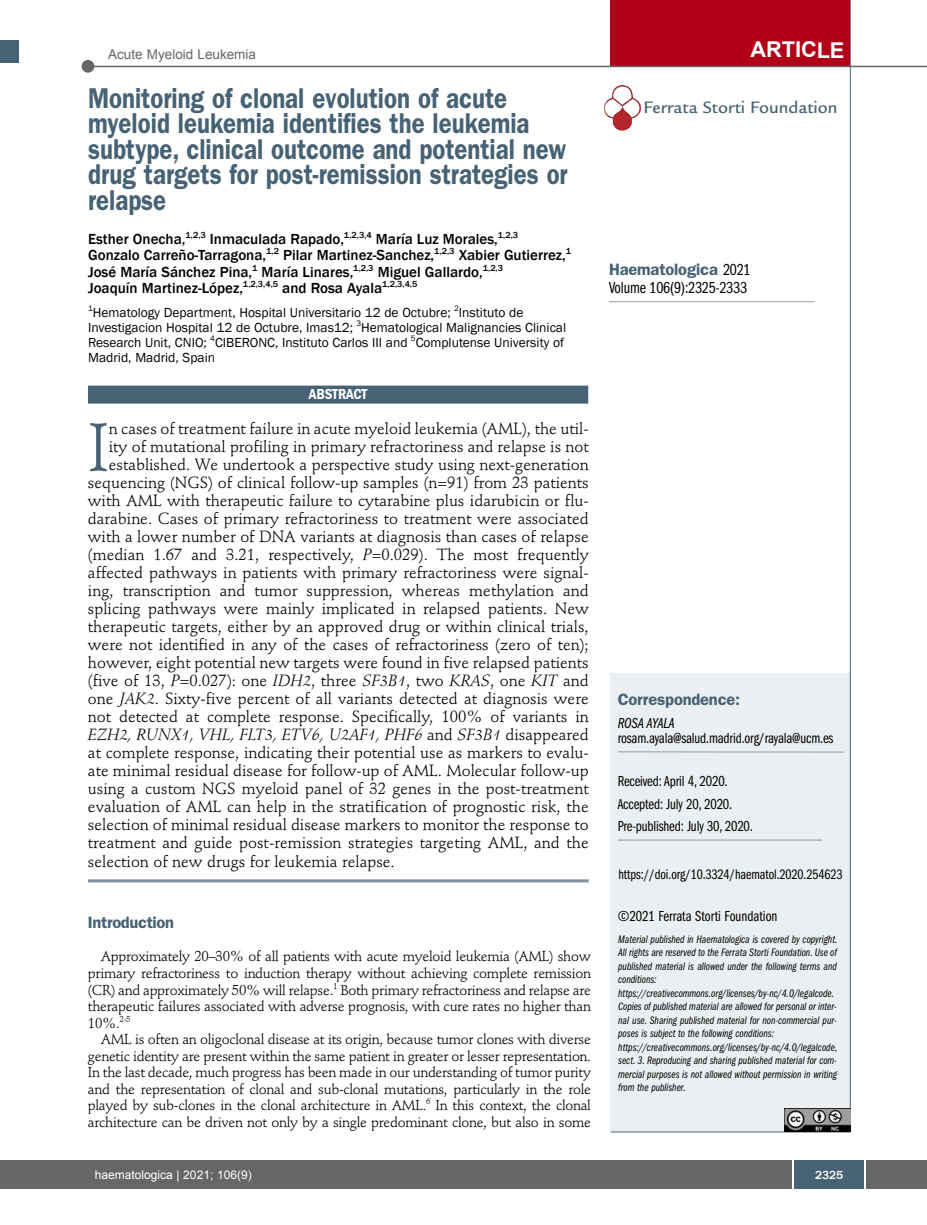
<style>
.page{position:relative;width:927px;height:1225px;background:#fff}
.page>*{position:absolute;margin:0;border:0;box-sizing:border-box;transform-origin:0 0}
.t1{font:66.45px "Stempel Schneidler";color:#466274}
.t2{font:600 28.8px/25.5px "Franklin Gothic";color:#466274;scale:.83 1}
.t3{font:700 21.75px "Arial";letter-spacing:-.01em;color:#fff}
.t4{font:500 18px "Legacy Sans";color:#466274}
.t5{font:600 16.5px "Franklin Gothic";letter-spacing:-.01em;color:#466274}
.t6{font:16.5px "Franklin Gothic Book Cmpr";letter-spacing:-.01em;color:#000}
.t7{font:16.05px "Stempel Schneidler";color:#000}
.t8{font:italic 16.05px "Stempel Schneidler";color:#000}
.t9{font:500 15px/16.5px "Franklin Gothic";color:#000}
.t10{font:15px/22.5px "Franklin Gothic Book Cmpr";letter-spacing:-.01em;color:#000}
.t11{font:15px "Franklin Gothic Book Cmpr Ital";letter-spacing:-.01em;color:#000}
.t12{font:600 condensed 15px "Franklin Gothic";letter-spacing:-.005em;color:#fff}
.t13{font:14.25px/16.5px "Stempel Schneidler";letter-spacing:-.02em;color:#000;text-align:justify}
.t14{font:14.25px "Franklin Gothic Book Cmpr";letter-spacing:-.005em;color:#000}
.t15{font:13.5px/15px "Franklin Gothic";color:#000}
.t16{font:13.5px "Arial";color:#666}
.t17{font:12px "Arial";color:#fff}
.t18{font:500 12px "Franklin Gothic";color:#fff}
.t19{font:11.25px/13.5px "Franklin Gothic Book Cmpr Ital";color:#000}
.s1{font-style:italic}
.s2{font-style:normal}
.s3{font-family:"Franklin Gothic Book Cmpr";font-weight:400;color:#000}
</style>
<div class="page">
<div style="left:18px;top:1160px;width:909px;height:28px;background:#666"></div>
<div style="left:794px;top:1160px;width:70px;height:28px;background:#466274"></div>
<hr style="left:792px;top:1160px;width:2px;height:28px;background:#fff">
<hr style="left:864px;top:1160px;width:2px;height:28px;background:#fff">
<div style="left:611px;top:673px;width:239px;height:459px;background:#eceff1"></div>
<hr style="left:618px;top:840px;width:204px;height:1px;background:#999">
<hr style="left:618px;top:751px;width:226px;height:1px;background:#999">
<hr style="left:611px;top:1131px;width:239px;height:1px;background:#466274">
<hr style="left:609px;top:301px;width:205px;height:1px;background:#999">
<div style="left:611px;top:0;width:239px;height:67px;background:#b10017"></div>
<hr style="left:87px;top:66px;width:840px;height:1px;background:#666">
<div style="left:82px;top:60px;width:12px;height:13px;background:#666;border-radius:50%"></div>
<hr style="left:850px;top:0;width:1px;height:1131px;background:#466274">
<img style="left:785px;top:1108px;width:65px;height:23px">
<img style="left:604px;top:85px;width:37px;height:46px">
<div style="left:0;top:40px;width:19px;height:22px;background:#466274"></div>
<div style="left:0;top:1160px;width:18px;height:28px;background:#666"></div>
<hr style="left:88px;top:879px;width:501px;height:3px;background:#7d919e">
<div style="left:88px;top:385px;width:500px;height:18px;background:#466274"></div>
<p class="t16" style="left:108px;top:47px;width:149px">Acute Myeloid Leukemia</p>
<h3 class="t3" style="left:751px;top:38px;width:95px">ARTICLE</h3>
<h2 class="t2" style="left:88px;top:88px;width:579px">Monitoring of clonal evolution of acute myeloid leukemia identifies the leukemia subtype, clinical outcome and potential new drug targets for post-remission strategies or relapse</h2>
<p class="t9" style="left:88px;top:230px;width:484px">Esther Onecha,<sup>1,2,3</sup> Inmaculada Rapado,<sup>1,2,3,4</sup> María Luz Morales,<sup>1,2,3<br></sup>Gonzalo Carreño-Tarragona,<sup>1,2</sup> Pilar Martinez-Sanchez,<sup>1,2,3</sup> Xabier Gutierrez,<sup>1<br></sup>José María Sánchez Pina,<sup>1</sup> María Linares,<sup>1,2,3</sup> Miguel Gallardo,<sup>1,2,3<br></sup>Joaquín Martinez-López,<sup>1,2,3,4,5</sup> and Rosa Ayala<sup>1,2,3,4,5</sup></p>
<p class="t15" style="left:88px;top:304px;width:480px"><sup>1</sup>Hematology Department, Hospital Universitario 12 de Octubre; <sup>2</sup>Instituto de Investigacion Hospital 12 de Octubre, Imas12; <sup>3</sup>Hematological Malignancies Clinical Research Unit, CNIO; <sup>4</sup>CIBERONC, Instituto Carlos III and <sup>5</sup>Complutense University of Madrid, Madrid, Spain</p>
<p class="t12" style="left:309px;top:389px;width:60px">ABSTRACT</p>
<h1 class="t1" style="left:88px;top:420px;width:22px">I</h1>
<p class="t7" style="left:109px;top:422px;width:481px">n cases of treatment failure in acute myeloid leukemia (AML), the util-</p>
<p class="t7" style="left:109px;top:440px;width:481px">ity of mutational profiling in primary refractoriness and relapse is not</p>
<p class="t7" style="left:109px;top:458px;width:481px">established. We undertook a perspective study using next-generation</p>
<p class="t7" style="left:88px;top:476px;width:502px">sequencing (NGS) of clinical follow-up samples (n=91) from 23 patients</p>
<p class="t7" style="left:88px;top:494px;width:502px">with AML with therapeutic failure to cytarabine plus idarubicin or flu-</p>
<p class="t7" style="left:88px;top:512px;width:502px">darabine. Cases of primary refractoriness to treatment were associated</p>
<p class="t7" style="left:88px;top:530px;width:502px">with a lower number of DNA variants at diagnosis than cases of relapse</p>
<p class="t7" style="left:88px;top:548px;width:502px">(median 1.67 and 3.21, respectively, <span class="s1">P</span>=0.029). The most frequently</p>
<p class="t7" style="left:88px;top:566px;width:502px">affected pathways in patients with primary refractoriness were signal-</p>
<p class="t7" style="left:88px;top:584px;width:502px">ing, transcription and tumor suppression, whereas methylation and</p>
<p class="t7" style="left:88px;top:602px;width:502px">splicing pathways were mainly implicated in relapsed patients. New</p>
<p class="t7" style="left:88px;top:620px;width:502px">therapeutic targets, either by an approved drug or within clinical trials,</p>
<p class="t7" style="left:88px;top:638px;width:502px">were not identified in any of the cases of refractoriness (zero of ten);</p>
<p class="t7" style="left:88px;top:656px;width:502px">however, eight potential new targets were found in five relapsed patients</p>
<p class="t7" style="left:88px;top:674px;width:502px">(five of 13, <span class="s1">P</span>=0.027): one <span class="s1">IDH2</span>, three <span class="s1">SF3B1</span>, two <span class="s1">KRAS</span>, one <span class="s1">KIT</span> and</p>
<p class="t7" style="left:88px;top:692px;width:502px">one <span class="s1">JAK2</span>. Sixty-five percent of all variants detected at diagnosis were</p>
<p class="t7" style="left:88px;top:710px;width:502px">not detected at complete response. Specifically, 100% of variants in</p>
<p class="t8" style="left:88px;top:728px;width:502px">EZH2, RUNX1, VHL, FLT3, ETV6, U2AF1, PHF6 <span class="s2">and</span> SF3B1 <span class="s2">disappeared</span></p>
<p class="t7" style="left:88px;top:746px;width:502px">at complete response, indicating their potential use as markers to evalu-</p>
<p class="t7" style="left:88px;top:764px;width:502px">ate minimal residual disease for follow-up of AML. Molecular follow-up</p>
<p class="t7" style="left:88px;top:782px;width:502px">using a custom NGS myeloid panel of 32 genes in the post-treatment</p>
<p class="t7" style="left:88px;top:800px;width:502px">evaluation of AML can help in the stratification of prognostic risk, the</p>
<p class="t7" style="left:88px;top:818px;width:502px">selection of minimal residual disease markers to monitor the response to</p>
<p class="t7" style="left:88px;top:836px;width:502px">treatment and guide post-remission strategies targeting AML, and the</p>
<p class="t7" style="left:88px;top:854px;width:308px">selection of new drugs for leukemia relapse.</p>
<p class="t5" style="left:88px;top:917px;width:88px">Introduction</p>
<p class="t13" style="left:88px;top:950px;width:504px;text-indent:13px">Approximately 20–30% of all patients with acute myeloid leukemia (AML) show primary refractoriness to induction therapy without achieving complete remission (CR) and approximately 50% will relapse.<sup>1</sup> Both primary refractoriness and relapse are therapeutic failures associated with adverse prognosis, with cure rates no higher than 10%.<sup>2-5</sup></p>
<p class="t13" style="left:88px;top:1032px;width:504px;text-indent:13px">AML is often an oligoclonal disease at its origin, because tumor clones with diverse genetic identity are present within the same patient in greater or lesser representation.<br>In the last decade, much progress has been made in our understanding of tumor purity and the representation of clonal and sub-clonal mutations, particularly in the role played by sub-clones in the clonal architecture in AML.<sup>6</sup> In this context, the clonal architecture can be driven not only by a single predominant clone, but also in some</p>
<p class="t4" style="left:644px;top:101px;width:196px">Ferrata Storti Foundation</p>
<p class="t5" style="left:609px;top:264px;width:143px">Haematologica <span class="s3">2021</span></p>
<p class="t6" style="left:609px;top:282px;width:140px">Volume 106(9):2325-2333</p>
<p class="t5" style="left:618px;top:693px;width:124px">Correspondence:</p>
<p class="t11" style="left:618px;top:718px;width:58px">ROSA AYALA</p>
<p class="t10" style="left:618px;top:728px;width:217px">rosam.ayala@salud.madrid.org/rayala@ucm.es</p>
<p class="t10" style="left:618px;top:771px;width:137px">Received: April 4, 2020.<br>Accepted: July 20, 2020.<br>Pre-published: July 30, 2020.</p>
<p class="t14" style="left:618px;top:869px;width:226px">https://doi.org/10.3324/haematol.2020.254623</p>
<p class="t10" style="left:618px;top:906px;width:161px">©2021 Ferrata Storti Foundation</p>
<p class="t19" style="left:618px;top:933px;width:221px">Material published in Haematologica is covered by copyright.<br>All rights are reserved to the Ferrata Storti Foundation. Use of published material is allowed under the following terms and conditions: https://creativecommons.org/licenses/by-nc/4.0/legalcode.<br>Copies of published material are allowed for personal or inter&shy;nal use. Sharing published material for non-commercial pur&shy;poses is subject to the following conditions: https://creativecommons.org/licenses/by-nc/4.0/legalcode, sect. 3. Reproducing and sharing published material for com&shy;mercial purposes is not allowed without permission in writing from the publisher.</p>
<p class="t17" style="left:95px;top:1167px;width:158px">haematologica | 2021; 106(9)</p>
<p class="t18" style="left:815px;top:1167px;width:30px">2325</p>
</div>
